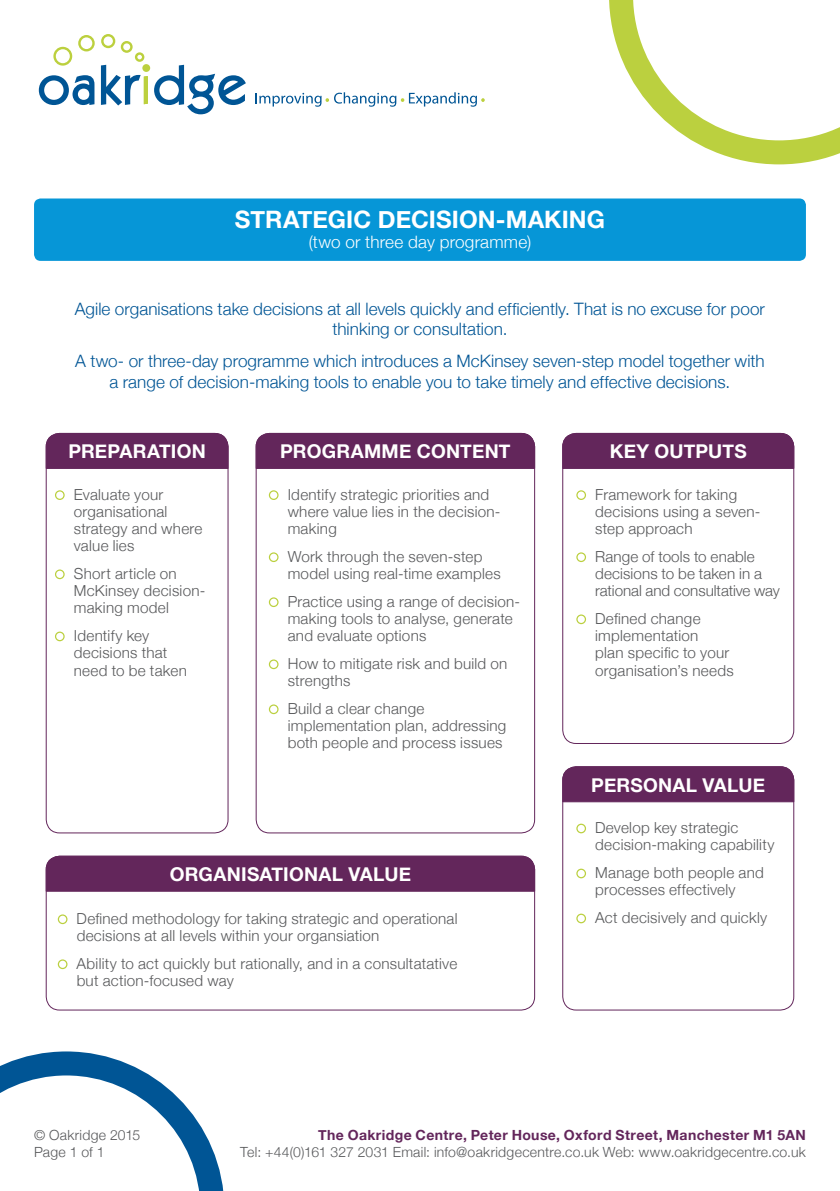
<style>
.page{position:relative;width:840px;height:1191px;background:#fff}
.page>*{position:absolute;margin:0;border:0;box-sizing:border-box;transform-origin:0 0}
.t1{font:700 24px "Helvetica Neue";color:#fff}
.t2{font:700 19px "Helvetica Neue";letter-spacing:.01em;color:#fff}
.t3{font:300 17.2px/21px "Helvetica Neue";letter-spacing:.005em;color:#005595;text-align:center}
.t4{font:300 17.2px "Helvetica Neue";letter-spacing:.015em;color:#fff}
.t5{font:300 15.2px/17px "Helvetica Neue";letter-spacing:.015em;color:#57585a}
.t6{font:300 14px "Helvetica Neue";letter-spacing:.02em;color:#57585a}
.t7{font:700 14px "Helvetica Neue";letter-spacing:.025em;color:#63265b}
</style>
<div class="page">
<div style="left:46px;top:433px;width:182px;height:400px;border:1px solid #63265b;border-radius:13px"></div>
<div style="left:562px;top:433px;width:231px;height:311px;border:1px solid #63265b;border-radius:13px"></div>
<div style="left:562px;top:766px;width:231px;height:244px;border:1px solid #63265b;border-radius:13px"></div>
<div style="left:45px;top:433px;width:183px;height:36px;background:#63265b"></div>
<div style="left:255px;top:433px;width:280px;height:36px;background:#63265b"></div>
<div style="left:562px;top:433px;width:232px;height:36px;background:#63265b"></div>
<div style="left:562px;top:766px;width:232px;height:36px;background:#63265b"></div>
<svg style="left:55px;top:490px;width:10px;height:10px"></svg>
<svg style="left:55px;top:569px;width:10px;height:10px"></svg>
<svg style="left:55px;top:631px;width:10px;height:10px"></svg>
<svg style="left:576px;top:490px;width:9px;height:10px"></svg>
<svg style="left:576px;top:552px;width:9px;height:10px"></svg>
<svg style="left:576px;top:614px;width:9px;height:10px"></svg>
<svg style="left:576px;top:823px;width:9px;height:10px"></svg>
<svg style="left:576px;top:868px;width:9px;height:10px"></svg>
<svg style="left:576px;top:913px;width:9px;height:10px"></svg>
<svg style="left:269px;top:490px;width:9px;height:10px"></svg>
<svg style="left:269px;top:552px;width:9px;height:10px"></svg>
<svg style="left:269px;top:597px;width:9px;height:10px"></svg>
<svg style="left:269px;top:659px;width:9px;height:10px"></svg>
<svg style="left:269px;top:704px;width:9px;height:10px"></svg>
<div style="left:45px;top:855px;width:490px;height:37px;background:#63265b"></div>
<svg style="left:58px;top:914px;width:9px;height:10px"></svg>
<svg style="left:58px;top:959px;width:9px;height:10px"></svg>
<div style="left:144px;top:76px;width:4px;height:28px;border:1px solid #bcd03e"></div>
<svg style="left:154px;top:64px;width:92px;height:51px"></svg>
<div style="left:142px;top:64px;width:8px;height:8px;background:#bcd03e;border-radius:50%"></div>
<svg style="left:38px;top:34px;width:106px;height:72px"></svg>
<svg style="left:255px;top:92px;width:229px;height:15px"></svg>
<svg style="left:0;top:1051px;width:224px;height:140px"></svg>
<svg style="left:609px;top:0;width:230px;height:164px"></svg>
<div style="left:34px;top:198px;width:771px;height:63px;background:#0696d7;border-radius:7px"></div>
<p class="t1" style="left:235px;top:204px;width:371px">STRATEGIC DECISION-MAKING</p>
<p class="t4" style="left:308px;top:231px;width:224px">(two or three day programme)</p>
<p class="t3" style="left:75px;top:297px;width:691px">Agile organisations take decisions at all levels quickly and efficiently. That is no excuse for poor thinking or consultation.</p>
<p class="t3" style="left:75px;top:350px;width:690px">A two- or three-day programme which introduces a McKinsey seven-step model together with a range of decision-making tools to enable you to take timely and effective decisions.</p>
<p class="t2" style="left:68px;top:440px;width:139px">PREPARATION</p>
<p class="t5" style="left:74px;top:485px;width:130px">Evaluate your organisational strategy and where value lies</p>
<p class="t5" style="left:74px;top:565px;width:133px">Short article on<br>McKinsey decision&shy;making model</p>
<p class="t5" style="left:74px;top:627px;width:114px">Identify key decisions that need to be taken</p>
<p class="t2" style="left:280px;top:440px;width:232px">PROGRAMME CONTENT</p>
<p class="t2" style="left:609px;top:440px;width:138px">KEY OUTPUTS</p>
<p class="t5" style="left:287px;top:486px;width:214px">Identify strategic priorities and where value lies in the decision&shy;making</p>
<p class="t5" style="left:287px;top:548px;width:214px">Work through the seven-step model using real-time examples</p>
<p class="t5" style="left:287px;top:593px;width:234px">Practice using a range of decision&shy;making tools to analyse, generate and evaluate options</p>
<p class="t5" style="left:287px;top:655px;width:221px">How to mitigate risk and build on strengths</p>
<p class="t5" style="left:287px;top:700px;width:220px">Build a clear change implementation plan, addressing both people and process issues</p>
<p class="t5" style="left:595px;top:486px;width:166px">Framework for taking decisions using a seven&shy;step approach</p>
<p class="t5" style="left:595px;top:548px;width:186px">Range of tools to enable decisions to be taken in a rational and consultative way</p>
<p class="t5" style="left:595px;top:610px;width:140px">Defined change implementation<br>plan specific to your organisation’s needs</p>
<p class="t2" style="left:591px;top:773px;width:175px">PERSONAL VALUE</p>
<p class="t2" style="left:170px;top:862px;width:243px">ORGANISATIONAL VALUE</p>
<p class="t5" style="left:77px;top:910px;width:382px">Defined methodology for taking strategic and operational decisions at all levels within your organsiation</p>
<p class="t5" style="left:77px;top:954px;width:382px">Ability to act quickly but rationally, and in a consultatative but action-focused way</p>
<p class="t5" style="left:595px;top:819px;width:181px">Develop key strategic decision-making capability</p>
<p class="t5" style="left:595px;top:864px;width:170px">Manage both people and processes effectively</p>
<p class="t5" style="left:595px;top:909px;width:173px">Act decisively and quickly</p>
<p class="t6" style="left:34px;top:1126px;width:108px">© Oakridge 2015</p>
<p class="t6" style="left:34px;top:1143px;width:72px">Page 1 of 1</p>
<p class="t7" style="left:318px;top:1126px;width:489px">The Oakridge Centre, Peter House, Oxford Street, Manchester M1 5AN</p>
<p class="t6" style="left:240px;top:1143px;width:566px">Tel: +44(0)161 327 2031 Email: info@oakridgecentre.co.uk Web: www.oakridgecentre.co.uk</p>
</div>
